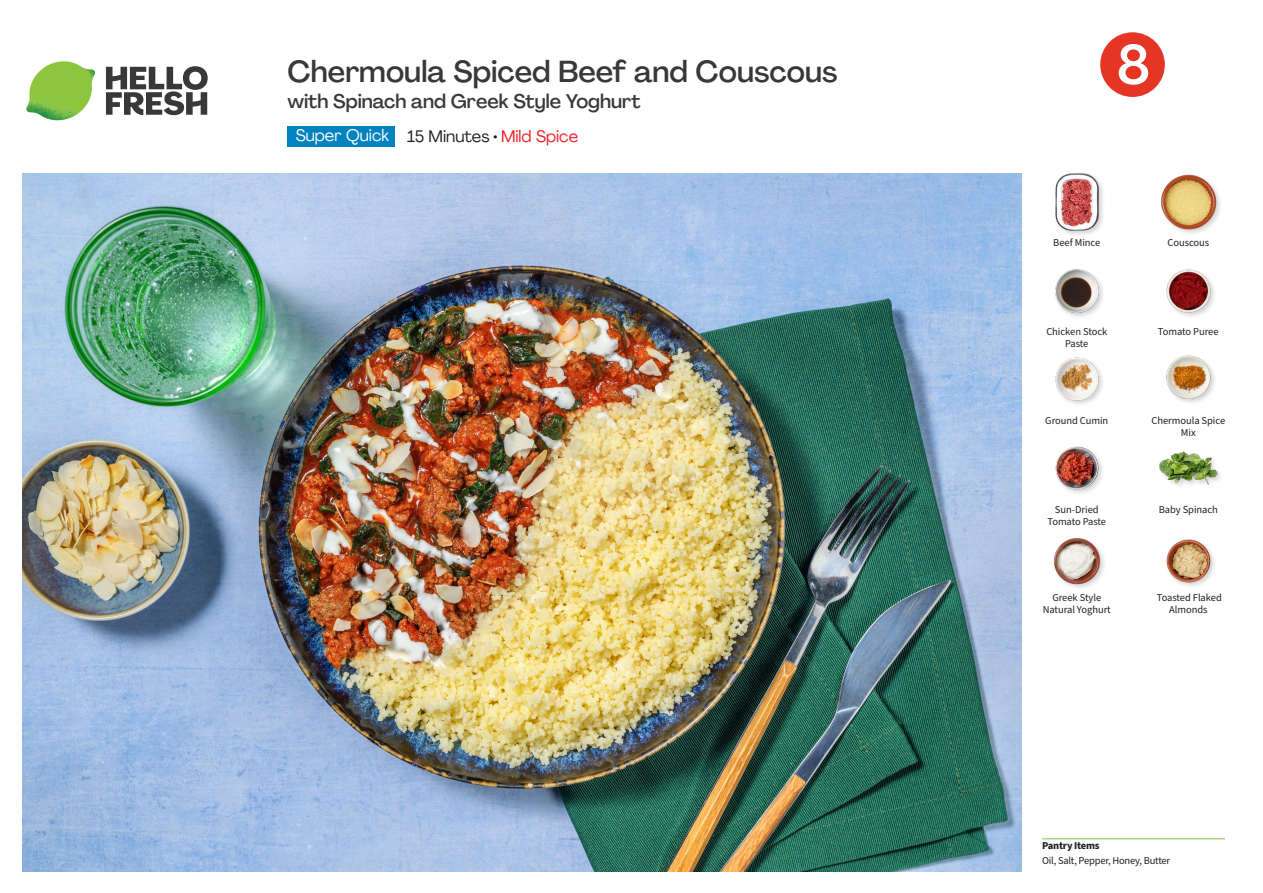
<style>
.page{position:relative;width:1263px;height:893px;background:#fff}
.page>*{position:absolute;margin:0;border:0;box-sizing:border-box;transform-origin:0 0}
._24_Recipe_Nr_Bag{font:500 54px "Agrandir";color:#fff}
._15_Titel_UK{font:500 30px "Agrandir";color:#383839}
._15_Titel_UK-2{font:500 19.5px "Agrandir";color:#383839}
._02_Box_Type{font:16.5px "Agrandir";color:#231f20}
._02_Box_Type-2{font:16.5px "Agrandir";color:#fff}
._18_FRONT_ingredients_UK{font:10.5px/12px "Source Sans Pro";letter-spacing:-.005em;color:#231f20;text-align:center}
._14_Allergene_Text_7pt{font:10.5px "Source Sans Pro";letter-spacing:-.02em;color:#231f20}
._14_Allergene_Text_7pt-2{font:700 10.5px "Source Sans Pro";letter-spacing:-.02em;color:#231f20}
.s1{color:#ee1d23}
</style>
<div class="page">
<svg style="left:106px;top:66px;width:102px;height:49px"></svg>
<img style="left:26px;top:61px;width:69px;height:59px">
<img style="left:22px;top:173px;width:999px;height:699px">
<hr style="left:1042px;top:838px;width:183px;height:1px;background:#81c340">
<div style="left:287px;top:126px;width:108px;height:20px;background:#0082bf"></div>
<img style="left:1053px;top:538px;width:51px;height:50px">
<img style="left:1166px;top:539px;width:48px;height:47px">
<img style="left:1055px;top:357px;width:48px;height:47px">
<img style="left:1055px;top:446px;width:48px;height:47px">
<div style="left:1158px;top:450px;width:66px;height:42px;background:#231f20;opacity:.2"></div>
<img style="left:1159px;top:450px;width:58px;height:42px">
<img style="left:1166px;top:355px;width:49px;height:48px">
<div style="left:1054px;top:172px;width:52px;height:66px;background:#231f20;opacity:.2"></div>
<img style="left:1054px;top:173px;width:51px;height:58px">
<img style="left:1055px;top:269px;width:48px;height:48px">
<img style="left:1166px;top:269px;width:48px;height:47px">
<div style="left:1160px;top:173px;width:63px;height:63px;background:#231f20;opacity:.2"></div>
<img style="left:1160px;top:173px;width:57px;height:58px">
<svg style="left:1100px;top:32px;width:65px;height:65px"></svg>
<p class="_15_Titel_UK" style="left:287px;top:53px;width:552px">Chermoula Spiced Beef and Couscous</p>
<p class="_15_Titel_UK-2" style="left:287px;top:89px;width:355px">with Spinach and Greek Style Yoghurt</p>
<p class="_02_Box_Type-2" style="left:296px;top:125px;width:95px">Super Quick</p>
<p class="_02_Box_Type" style="left:407px;top:126px;width:173px">15 Minutes • <span class="s1">Mild Spice</span></p>
<p class="_24_Recipe_Nr_Bag" style="left:1117px;top:31px;width:34px">8</p>
<p class="_18_FRONT_ingredients_UK" style="left:1053px;top:237px;width:48px">Beef Mince</p>
<p class="_18_FRONT_ingredients_UK" style="left:1167px;top:237px;width:43px">Couscous</p>
<p class="_18_FRONT_ingredients_UK" style="left:1046px;top:326px;width:62px">Chicken Stock</p>
<p class="_18_FRONT_ingredients_UK" style="left:1158px;top:326px;width:62px">Tomato Puree</p>
<p class="_18_FRONT_ingredients_UK" style="left:1065px;top:338px;width:25px">Paste</p>
<p class="_18_FRONT_ingredients_UK" style="left:1045px;top:415px;width:65px">Ground Cumin</p>
<p class="_18_FRONT_ingredients_UK" style="left:1151px;top:415px;width:75px">Chermoula Spice<br>Mix</p>
<p class="_18_FRONT_ingredients_UK" style="left:1055px;top:503px;width:45px">Sun-Dried</p>
<p class="_18_FRONT_ingredients_UK" style="left:1159px;top:503px;width:61px">Baby Spinach</p>
<p class="_18_FRONT_ingredients_UK" style="left:1047px;top:515px;width:60px">Tomato Paste</p>
<p class="_18_FRONT_ingredients_UK" style="left:1043px;top:592px;width:70px">Greek Style<br>Natural Yoghurt</p>
<p class="_18_FRONT_ingredients_UK" style="left:1157px;top:592px;width:66px">Toasted Flaked<br>Almonds</p>
<p class="_14_Allergene_Text_7pt-2" style="left:1042px;top:839px;width:59px">Pantry Items</p>
<p class="_14_Allergene_Text_7pt" style="left:1042px;top:854px;width:130px">Oil, Salt, Pepper, Honey, Butter</p>
</div>
